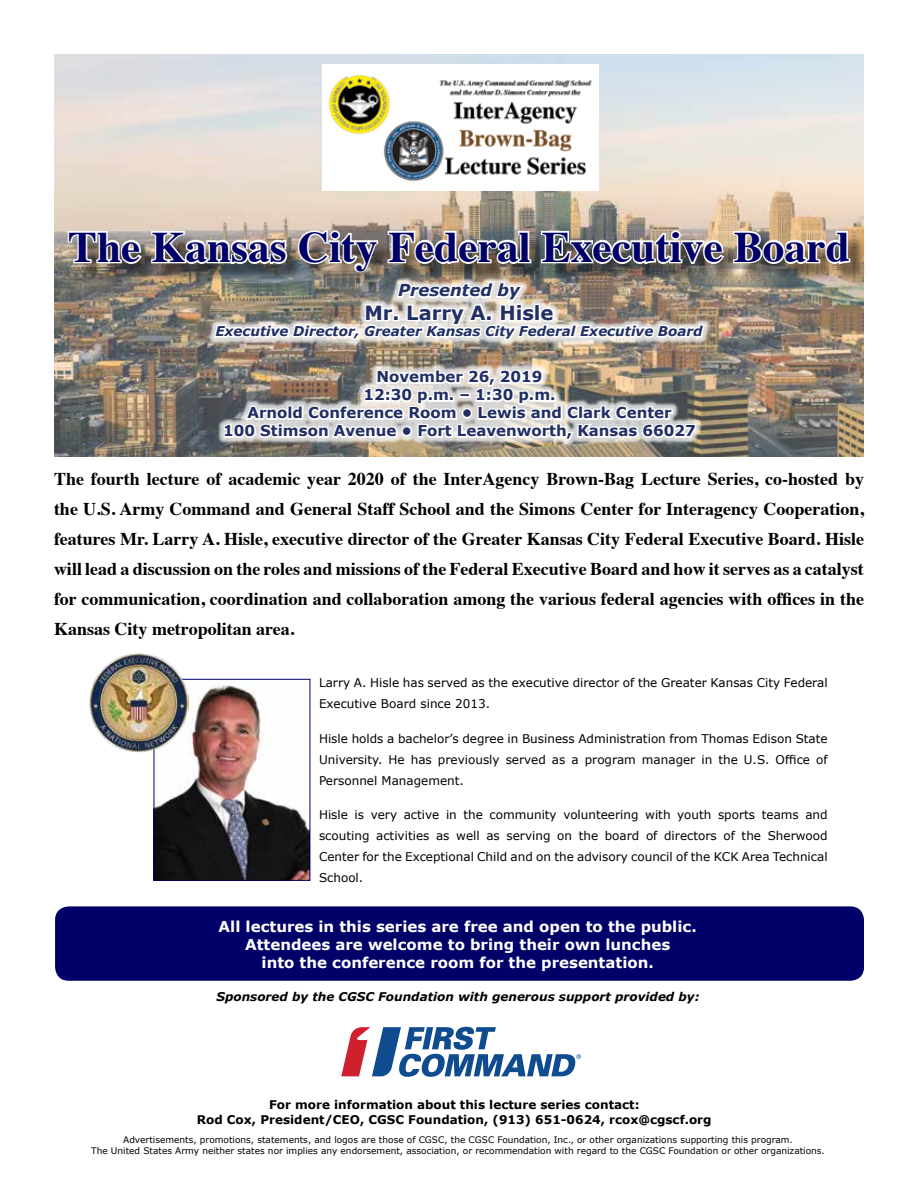
<style>
.page{position:relative;width:918px;height:1188px;background:#fff}
.page>*{position:absolute;margin:0;border:0;box-sizing:border-box;transform-origin:0 0}
.t1{font:700 43.5px "Times";color:#000068}
.t2{font:700 19.5px "Verdana";color:#212f64}
.t3{font:700 18px/30px "Times";color:#000;text-align:justify}
.t4{font:italic 700 16.5px "Verdana";color:#212f64}
.t5{font:700 15px/18px "Verdana";color:#fff;text-align:center}
.t6{font:700 15px/18px "Verdana";color:#212f64;text-align:center}
.t7{font:italic 700 13.5px "Verdana";color:#212f64}
.t8{font:12px/21px "Verdana";color:#000;text-align:justify}
.t9{font:700 12px/14.4px "Verdana";color:#000;text-align:center}
.t10{font:italic 700 12px "Verdana";color:#000}
.t11{font:9px/10.8px "Verdana";color:#000;text-align:center}
</style>
<div class="page">
<img style="left:54px;top:54px;width:810px;height:403px">
<div style="left:55px;top:906px;width:809px;height:75px;background:#000068;border-radius:14px"></div>
<img style="left:323px;top:64px;width:275px;height:127px">
<div style="left:218px;top:363px;width:485px;height:84px;background:#fff;opacity:.75"></div>
<div style="left:70px;top:233px;width:799px;height:58px;background:#000;opacity:.56"></div>
<svg style="left:66px;top:229px;width:78px;height:37px"></svg>
<img style="left:150px;top:228px;width:576px;height:217px">
<img style="left:732px;top:229px;width:120px;height:37px">
<img style="left:156px;top:685px;width:152px;height:194px">
<div style="left:154px;top:679px;width:156px;height:202px;border:1px solid #000068"></div>
<img style="left:89px;top:653px;width:100px;height:99px">
<svg style="left:341px;top:1027px;width:240px;height:50px"></svg>
<h1 class="t1" style="left:68px;top:229px;width:783px">The Kansas City Federal Executive Board</h1>
<p class="t4" style="left:398px;top:280px;width:123px">Presented by</p>
<p class="t2" style="left:364px;top:300px;width:191px">Mr. Larry A. Hisle</p>
<p class="t7" style="left:215px;top:323px;width:489px">Executive Director, Greater Kansas City Federal Executive Board</p>
<p class="t6" style="left:223px;top:367px;width:474px">November 26, 2019<br>12:30 p.m. – 1:30 p.m.<br>Arnold Conference Room • Lewis and Clark Center<br>100 Stimson Avenue • Fort Leavenworth, Kansas 66027</p>
<p class="t3" style="left:54px;top:465px;width:812px">The fourth lecture of academic year 2020 of the InterAgency Brown-Bag Lecture Series, co-hosted by the U.S. Army Command and General Staff School and the Simons Center for Interagency Cooperation, features Mr. Larry A. Hisle, executive director of the Greater Kansas City Federal Executive Board. Hisle will lead a discussion on the roles and missions of the Federal Executive Board and how it serves as a catalyst for communication, coordination and collaboration among the various federal agencies with offices in the Kansas City metropolitan area.</p>
<p class="t8" style="left:319px;top:672px;width:510px">Larry A. Hisle has served as the executive director of the Greater Kansas City Federal<br>Executive Board since 2013.</p>
<p class="t8" style="left:319px;top:728px;width:510px">Hisle holds a bachelor’s degree in Business Administration from Thomas Edison State University. He has previously served as a program manager in the U.S. Office of Personnel Management.</p>
<p class="t8" style="left:319px;top:804px;width:510px">Hisle is very active in the community volunteering with youth sports teams and scouting activities as well as serving on the board of directors of the Sherwood Center for the Exceptional Child and on the advisory council of the KCK Area Technical School.</p>
<p class="t5" style="left:219px;top:917px;width:480px">All lectures in this series are free and open to the public.<br>Attendees are welcome to bring their own lunches<br>into the conference room for the presentation.</p>
<p class="t10" style="left:217px;top:989px;width:484px">Sponsored by the CGSC Foundation with generous support provided by:</p>
<p class="t9" style="left:197px;top:1097px;width:516px">For more information about this lecture series contact:<br>Rod Cox, President/CEO, CGSC Foundation, (913) 651-0624, rcox@cgscf.org</p>
<p class="t11" style="left:91px;top:1134px;width:735px">Advertisements, promotions, statements, and logos are those of CGSC, the CGSC Foundation, Inc., or other organizations supporting this program.<br>The United States Army neither states nor implies any endorsement, association, or recommendation with regard to the CGSC Foundation or other organizations.</p>
</div>
